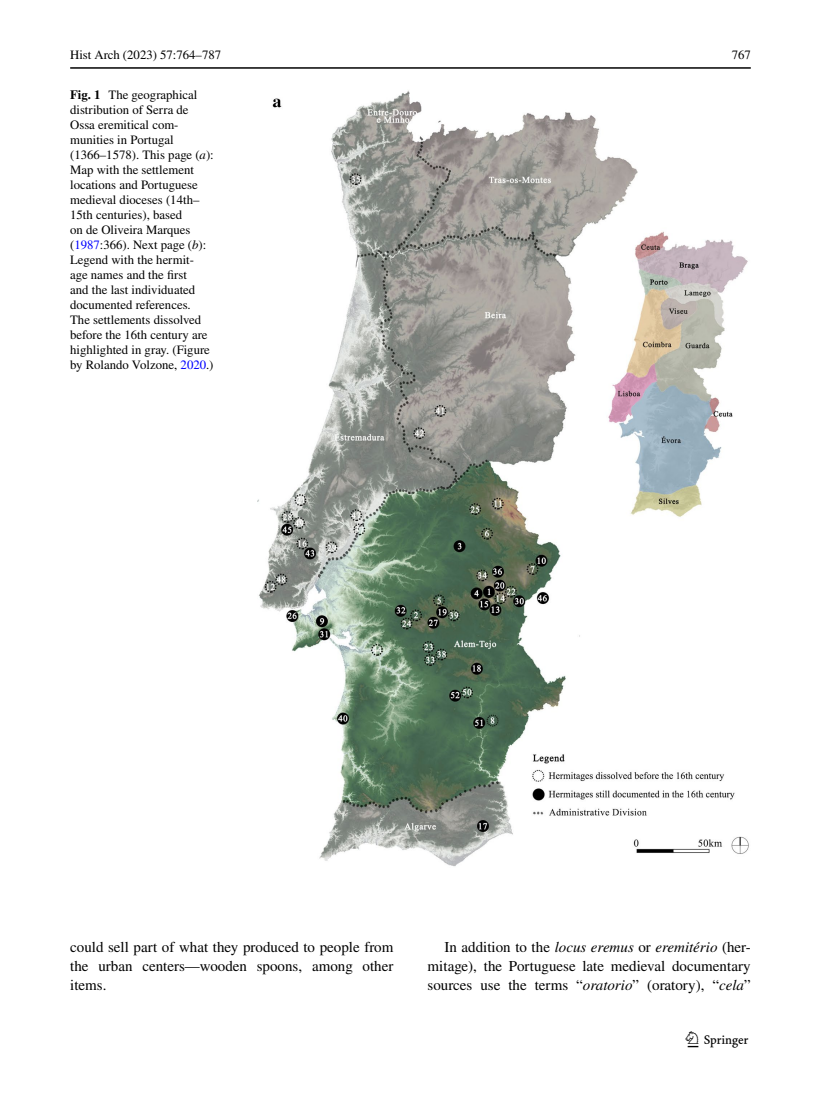
<style>
.page{position:relative;width:821px;height:1106px;background:#fff}
.page>*{position:absolute;margin:0;border:0;box-sizing:border-box;transform-origin:0 0}
.t1{font:22.5px "Springnew Regular 2";color:#000}
.t2{font:15px/18.8px "STIX";color:#000;text-align:justify}
.t3{font:12.75px/15px "STIX";color:#000}
.s1{font-weight:700}
.s2{font-style:italic}
.s3{color:#00f}
</style>
<div class="page">
<hr style="left:70px;top:67px;width:680px;height:2px;background:#000">
<img style="left:257px;top:90px;width:492px;height:777px">
<p class="t3" style="left:70px;top:48px;width:152px">Hist Arch (2023) 57:764–787</p>
<p class="t3" style="left:731px;top:49px;width:21px">767</p>
<p class="t3" style="left:70px;top:88px;width:145px"><span class="s1">Fig. 1</span> The geographical distribution of Serra de<br>Ossa eremitical com&shy;munities in Portugal (1366–1578). This page (<span class="s2">a</span>):<br>Map with the settlement locations and Portuguese medieval dioceses (14th–<br>15th centuries), based<br>on de Oliveira Marques (<span class="s3">1987</span>:366). Next page (<span class="s2">b</span>):<br>Legend with the hermit&shy;age names and the first<br>and the last individuated documented references.<br>The settlements dissolved before the 16th century are highlighted in gray. (Figure by Rolando Volzone, <span class="s3">2020</span>.)</p>
<p class="t2" style="left:70px;top:938px;width:325px">could sell part of what they produced to people from the urban centers—wooden spoons, among other items.</p>
<p class="t2" style="left:427px;top:938px;width:325px;text-indent:17px">In addition to the <span class="s2">locus eremus</span> or <span class="s2">eremitério</span> (her&shy;mitage), the Portuguese late medieval documentary sources use the terms “<span class="s2">oratorio</span>” (oratory), “<span class="s2">cela</span>”</p>
<h1 class="t1" style="left:687px;top:1031px;width:62px">1 3</h1>
</div>
